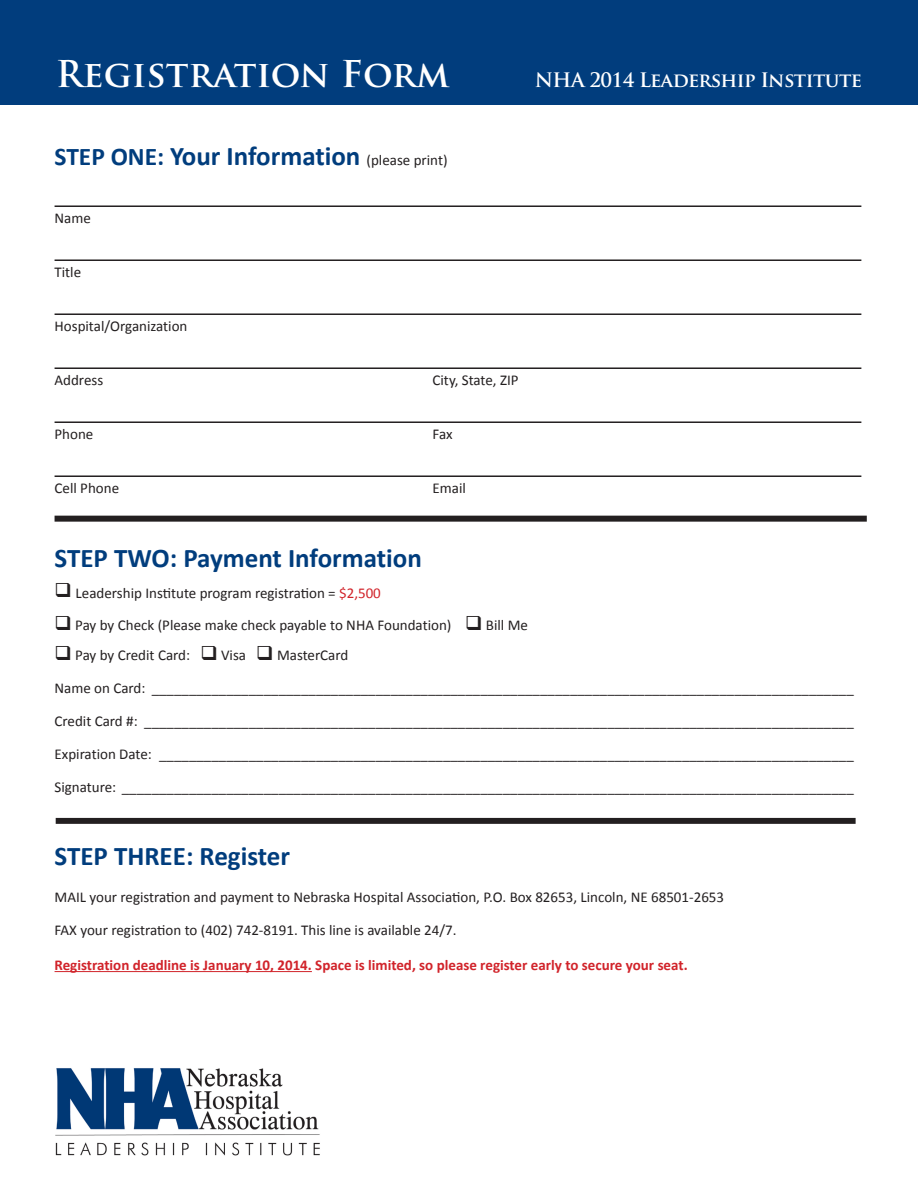
<style>
.page{position:relative;width:918px;height:1188px;background:#fff}
.page>*{position:absolute;margin:0;border:0;box-sizing:border-box;transform-origin:0 0}
.t1{font:700 36px "Trajan Pro";color:#fff}
.t2{font:700 27px "Calibri";color:#013d7d}
.t3{font:700 19.5px "Trajan Pro";letter-spacing:-.03em;color:#fff}
.t4{font:15px "Calibri";color:#231f20}
.t5{font:700 15px "Calibri";color:#d1232a}
.s1{font-size:25.5px}
.s2{font-weight:400;font-size:15px;color:#231f20}
.s3{color:#d1232a}
</style>
<div class="page">
<div style="left:0;top:0;width:918px;height:105px;background:#013d7d"></div>
<hr style="left:55px;top:205px;width:806px;height:2px;background:#231f20">
<hr style="left:55px;top:259px;width:806px;height:2px;background:#231f20">
<hr style="left:55px;top:313px;width:806px;height:2px;background:#231f20">
<hr style="left:55px;top:367px;width:806px;height:2px;background:#231f20">
<hr style="left:55px;top:421px;width:806px;height:2px;background:#231f20">
<hr style="left:55px;top:475px;width:806px;height:2px;background:#231f20">
<hr style="left:55px;top:971px;width:257px;height:1px;background:#d1232a">
<div style="left:55px;top:516px;width:812px;height:6px;background:#231f20"></div>
<div style="left:56px;top:818px;width:800px;height:6px;background:#231f20"></div>
<img style="left:55px;top:1068px;width:265px;height:88px">
<p class="t1" style="left:56px;top:51px;width:395px">Registration Form</p>
<p class="t3" style="left:535px;top:67px;width:329px">NHA 2014 Leadership Institute</p>
<p class="t2" style="left:55px;top:139px;width:395px"><span class="s1">STEP ONE:</span> Your Information <span class="s2">(please print)</span></p>
<p class="t4" style="left:55px;top:209px;width:38px">Name</p>
<p class="t4" style="left:55px;top:263px;width:28px">Title</p>
<p class="t4" style="left:55px;top:317px;width:134px">Hospital/Organization</p>
<p class="t4" style="left:55px;top:371px;width:50px">Address</p>
<p class="t4" style="left:433px;top:371px;width:88px">City, State, ZIP</p>
<p class="t4" style="left:55px;top:425px;width:40px">Phone</p>
<p class="t4" style="left:433px;top:425px;width:22px">Fax</p>
<p class="t4" style="left:55px;top:479px;width:66px">Cell Phone</p>
<p class="t4" style="left:433px;top:479px;width:35px">Email</p>
<p class="t2" style="left:55px;top:541px;width:369px">STEP TWO: Payment Information</p>
<p class="t4" style="left:55px;top:584px;width:328px">❑ Leadership Institute program registration = <span class="s3">$2,500</span></p>
<p class="t4" style="left:55px;top:616px;width:475px">❑ Pay by Check (Please make check payable to NHA Foundation) ❑ Bill Me</p>
<p class="t4" style="left:55px;top:646px;width:295px">❑ Pay by Credit Card: ❑ Visa ❑ MasterCard</p>
<p class="t4" style="left:55px;top:679px;width:801px">Name on Card: ______________________________________________________________________________________________</p>
<p class="t4" style="left:55px;top:712px;width:801px">Credit Card #: _______________________________________________________________________________________________</p>
<p class="t4" style="left:55px;top:745px;width:801px">Expiration Date: _____________________________________________________________________________________________</p>
<p class="t4" style="left:55px;top:778px;width:801px">Signature: __________________________________________________________________________________________________</p>
<p class="t2" style="left:55px;top:839px;width:237px">STEP THREE: Register</p>
<p class="t4" style="left:55px;top:888px;width:671px">MAIL your registration and payment to Nebraska Hospital Association, P.O. Box 82653, Lincoln, NE 68501-2653</p>
<p class="t4" style="left:55px;top:921px;width:404px">FAX your registration to (402) 742-8191. This line is available 24/7.</p>
<p class="t5" style="left:55px;top:955px;width:635px">Registration deadline is January 10, 2014. Space is limited, so please register early to secure your seat.</p>
</div>
